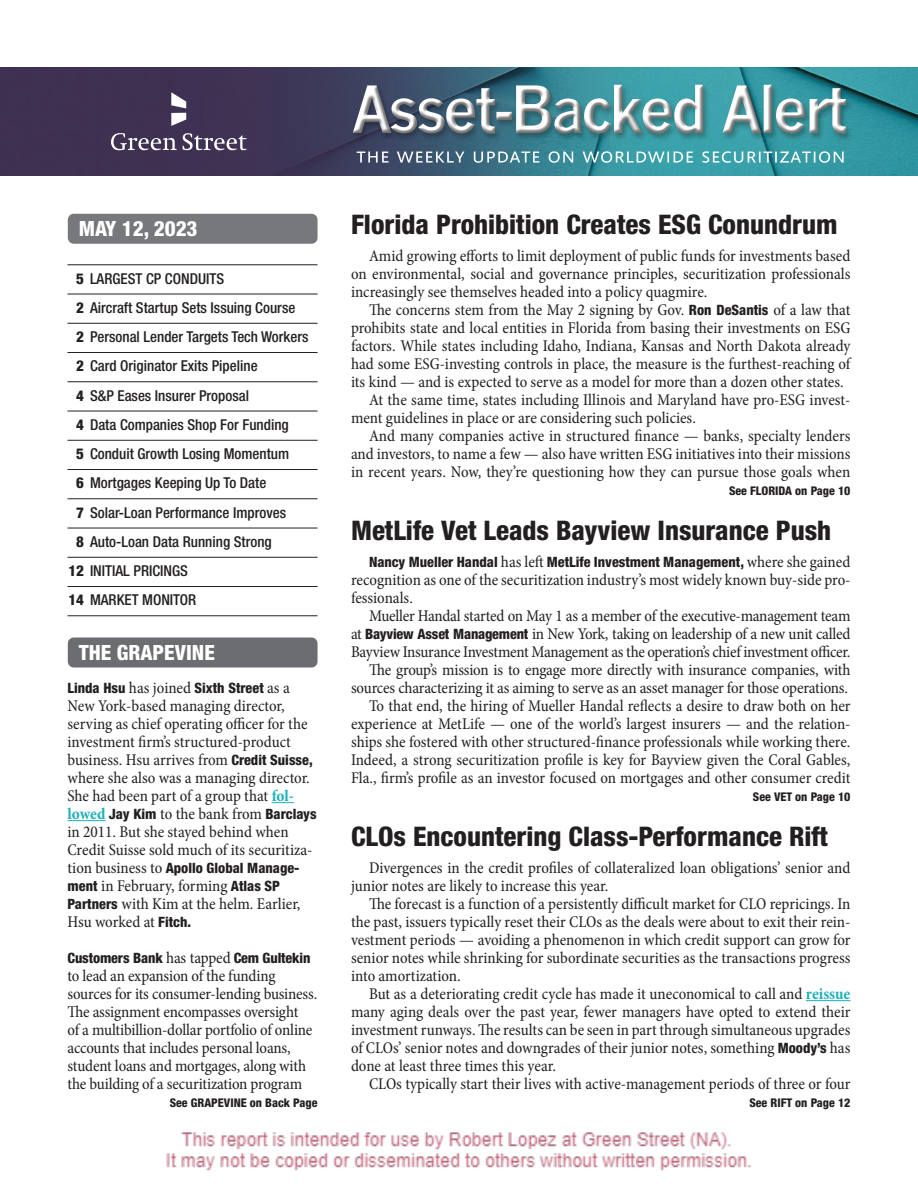
<style>
.page{position:relative;width:918px;height:1188px;background:#fff}
.page>*{position:absolute;margin:0;border:0;box-sizing:border-box;transform-origin:0 0}
.t1{font:800 condensed 27px "Helvetica Neue LT Std";color:#231f20}
.t2{font:800 condensed 21px "Helvetica Neue LT Std";color:#fff}
.t3{font:condensed 16.5px/18px "Minion Pro";letter-spacing:-.005em;color:#231f20}
.t4{font:500 condensed 15px "Helvetica Neue LT Std";color:#231f20}
.t5{font:800 condensed 14.25px "Helvetica Neue LT Std";color:#231f20}
.t6{font:800 condensed 12px "Helvetica Neue LT Std";color:#231f20}
.s1{font-weight:800}
.s2{font-family:"Minion Pro";font-weight:400;font-size:16.5px}
.s3{font-family:"Helvetica Neue LT Std";font-weight:800;font-size:14.25px}
.s4{font-weight:700;color:#1bb0bc}
.s5{font-family:"Minion Pro";font-weight:700;font-size:16.5px;color:#1bb0bc}
</style>
<div class="page">
<img style="left:0;top:67px;width:918px;height:1104px">
<p class="t2" style="left:79px;top:216px;width:120px">MAY 12, 2023</p>
<p class="t4" style="left:76px;top:269px;width:149px"><span class="s1">5</span> LARGEST CP CONDUITS</p>
<p class="t4" style="left:76px;top:299px;width:221px"><span class="s1">2</span> Aircraft Startup Sets Issuing Course</p>
<p class="t4" style="left:76px;top:328px;width:234px"><span class="s1">2</span> Personal Lender Targets Tech Workers</p>
<p class="t4" style="left:76px;top:357px;width:183px"><span class="s1">2</span> Card Originator Exits Pipeline</p>
<p class="t4" style="left:76px;top:386px;width:174px"><span class="s1">4</span> S&amp;P Eases Insurer Proposal</p>
<p class="t4" style="left:76px;top:416px;width:214px"><span class="s1">4</span> Data Companies Shop For Funding</p>
<p class="t4" style="left:76px;top:445px;width:215px"><span class="s1">5</span> Conduit Growth Losing Momentum</p>
<p class="t4" style="left:76px;top:474px;width:192px"><span class="s1">6</span> Mortgages Keeping Up To Date</p>
<p class="t4" style="left:76px;top:503px;width:211px"><span class="s1">7</span> Solar-Loan Performance Improves</p>
<p class="t4" style="left:76px;top:533px;width:197px"><span class="s1">8</span> Auto-Loan Data Running Strong</p>
<p class="t4" style="left:68px;top:562px;width:121px"><span class="s1">12</span> INITIAL PRICINGS</p>
<p class="t4" style="left:68px;top:591px;width:129px"><span class="s1">14</span> MARKET MONITOR</p>
<p class="t2" style="left:79px;top:640px;width:138px">THE GRAPEVINE</p>
<p class="t5" style="left:68px;top:679px;width:224px">Linda Hsu <span class="s2">has joined</span> Sixth Street <span class="s2">as a</span></p>
<p class="t3" style="left:68px;top:697px;width:247px">New York-based managing director, serving as chief operating officer for the investment firm’s structured-product business. Hsu arrives from <span class="s3">Credit Suisse, </span>where she also was a managing director.<br>She had been part of a group that <span class="s4">fol-</span></p>
<p class="t5" style="left:68px;top:805px;width:251px"><span class="s5">lowed</span> Jay Kim <span class="s2">to the bank from</span> Barclays</p>
<p class="t3" style="left:68px;top:823px;width:247px">in 2011. But she stayed behind when<br>Credit Suisse sold much of its securitiza-</p>
<p class="t5" style="left:68px;top:859px;width:234px"><span class="s2">tion business to</span> Apollo Global Manage-</p>
<p class="t3" style="left:68px;top:877px;width:235px"><span class="s3">ment</span> in February, forming <span class="s3">Atlas SP<br>Partners</span> with Kim at the helm. Earlier,<br>Hsu worked at <span class="s3">Fitch.</span></p>
<p class="t5" style="left:68px;top:949px;width:245px">Customers Bank <span class="s2">has tapped</span> Cem Gultekin</p>
<p class="t3" style="left:68px;top:967px;width:251px">to lead an expansion of the funding sources for its consumer-lending business.<br>The assignment encompasses oversight<br>of a multibillion-dollar portfolio of online accounts that includes personal loans, student loans and mortgages, along with the building of a securitization program</p>
<p class="t6" style="left:170px;top:1095px;width:149px">See GRAPEVINE on Back Page</p>
<h1 class="t1" style="left:351px;top:208px;width:488px">Florida Prohibition Creates ESG Conundrum</h1>
<p class="t3" style="left:351px;top:247px;width:501px;text-align:justify;text-indent:18px">Amid growing efforts to limit deployment of public funds for investments based on environmental, social and governance principles, securitization professionals increasingly see themselves headed into a policy quagmire.</p>
<p class="t3" style="left:369px;top:301px;width:483px">The concerns stem from the May 2 signing by Gov. <span class="s3">Ron DeSantis</span> of a law that</p>
<p class="t3" style="left:351px;top:319px;width:501px">prohibits state and local entities in Florida from basing their investments on ESG</p>
<p class="t3" style="left:351px;top:337px;width:501px">factors. While states including Idaho, Indiana, Kansas and North Dakota already</p>
<p class="t3" style="left:351px;top:355px;width:501px">had some ESG-investing controls in place, the measure is the furthest-reaching of</p>
<p class="t3" style="left:351px;top:373px;width:494px">its kind — and is expected to serve as a model for more than a dozen other states.</p>
<p class="t3" style="left:369px;top:391px;width:483px">At the same time, states including Illinois and Maryland have pro-ESG invest-</p>
<p class="t3" style="left:351px;top:409px;width:347px">ment guidelines in place or are considering such policies.</p>
<p class="t3" style="left:369px;top:427px;width:483px">And many companies active in structured finance — banks, specialty lenders</p>
<p class="t3" style="left:351px;top:445px;width:501px">and investors, to name a few — also have written ESG initiatives into their missions</p>
<p class="t3" style="left:351px;top:463px;width:501px">in recent years. Now, they’re questioning how they can pursue those goals when</p>
<p class="t6" style="left:729px;top:483px;width:123px">See FLORIDA on Page 10</p>
<h1 class="t1" style="left:351px;top:514px;width:482px">MetLife Vet Leads Bayview Insurance Push</h1>
<p class="t5" style="left:369px;top:553px;width:483px">Nancy Mueller Handal <span class="s2">has left</span> MetLife Investment Management, <span class="s2">where she gained</span></p>
<p class="t3" style="left:351px;top:571px;width:501px">recognition as one of the securitization industry’s most widely known buy-side pro&shy;fessionals.</p>
<p class="t3" style="left:351px;top:607px;width:501px;text-align:right">Mueller Handal started on May 1 as a member of the executive-management team<br>at <span class="s3">Bayview Asset Management</span> in New York, taking on leadership of a new unit called Bayview Insurance Investment Management as the operation’s chief investment officer.<br>The group’s mission is to engage more directly with insurance companies, with sources characterizing it as aiming to serve as an asset manager for those operations.<br>To that end, the hiring of Mueller Handal reflects a desire to draw both on her experience at MetLife — one of the world’s largest insurers — and the relation&shy;ships she fostered with other structured-finance professionals while working there.<br>Indeed, a strong securitization profile is key for Bayview given the Coral Gables, Fla., firm’s profile as an investor focused on mortgages and other consumer credit</p>
<p class="t6" style="left:753px;top:789px;width:99px">See VET on Page 10</p>
<h1 class="t1" style="left:351px;top:820px;width:479px">CLOs Encountering Class-Performance Rift</h1>
<p class="t3" style="left:351px;top:859px;width:501px;text-indent:18px">Divergences in the credit profiles of collateralized loan obligations’ senior and junior notes are likely to increase this year.</p>
<p class="t3" style="left:351px;top:895px;width:501px;text-align:justify;text-indent:18px">The forecast is a function of a persistently difficult market for CLO repricings. In the past, issuers typically reset their CLOs as the deals were about to exit their rein&shy;vestment periods — avoiding a phenomenon in which credit support can grow for senior notes while shrinking for subordinate securities as the transactions progress into amortization.</p>
<p class="t3" style="left:351px;top:985px;width:501px;text-align:justify;text-indent:18px">But as a deteriorating credit cycle has made it uneconomical to call and <span class="s4">reissue </span>many aging deals over the past year, fewer managers have opted to extend their investment runways. The results can be seen in part through simultaneous upgrades of CLOs’ senior notes and downgrades of their junior notes, something <span class="s3">Moody’s</span> has done at least three times this year.</p>
<p class="t3" style="left:369px;top:1075px;width:483px">CLOs typically start their lives with active-management periods of three or four</p>
<p class="t6" style="left:749px;top:1095px;width:103px">See RIFT on Page 12</p>
</div>
